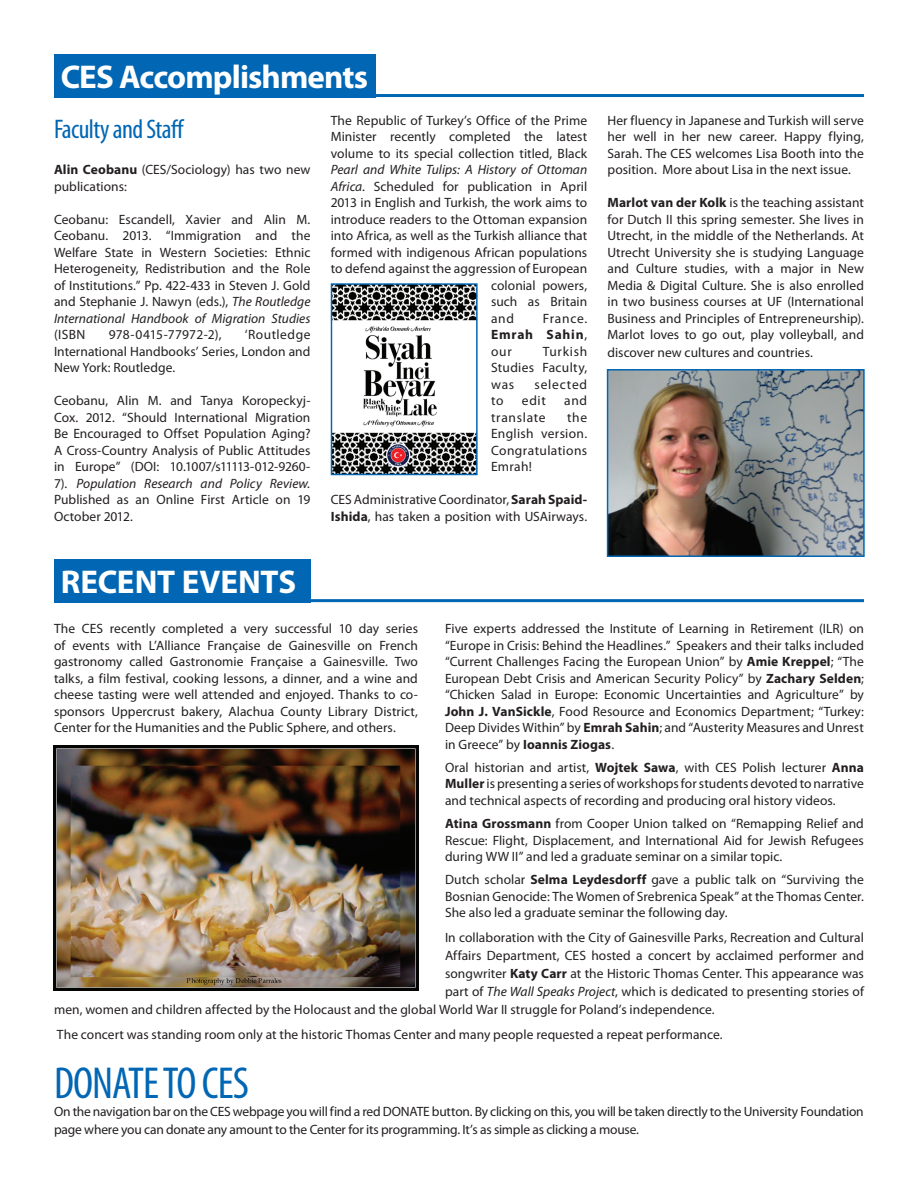
<style>
.page{position:relative;width:918px;height:1188px;background:#fff}
.page>*{position:absolute;margin:0;border:0;box-sizing:border-box;transform-origin:0 0}
.t1{font:condensed 45px "Myriad Pro";letter-spacing:-.02em;color:#0166b3}
.t2{font:700 33px "Myriad Pro";letter-spacing:-.025em;color:#fff}
.t3{font:700 33px "Myriad Pro";letter-spacing:-.005em;color:#fff}
.t4{font:condensed 27px "Myriad Pro";letter-spacing:-.02em;color:#0166b3}
.t5{font:13.5px/16.5px "Myriad Pro";letter-spacing:.005em;color:#231f20;text-align:justify}
.t6{font:13.5px/18px "Myriad Pro";letter-spacing:-.015em;color:#231f20}
.t7{font:italic 13.5px "Myriad Pro";color:#231f20}
.t8{font:13.5px "Myriad Pro";letter-spacing:.05em;color:#231f20}
.t9{font:13.5px "Myriad Pro";letter-spacing:.06em;color:#231f20}
.s1{font-weight:700}
.s2{font-style:italic}
</style>
<div class="page">
<hr style="left:54px;top:599px;width:810px;height:3px;background:#0166b3">
<hr style="left:54px;top:94px;width:810px;height:3px;background:#0166b3">
<div style="left:54px;top:559px;width:256px;height:43px;background:#0166b3"></div>
<img style="left:54px;top:745px;width:364px;height:245px">
<div style="left:54px;top:54px;width:322px;height:43px;background:#0166b3"></div>
<img style="left:333px;top:285px;width:143px;height:188px">
<div style="left:331px;top:283px;width:147px;height:192px;border:1px solid #0166b3"></div>
<img style="left:610px;top:372px;width:252px;height:182px">
<div style="left:607px;top:369px;width:258px;height:188px;border:2px solid #0166b3"></div>
<h2 class="t2" style="left:61px;top:55px;width:309px">CES Accomplishments</h2>
<h3 class="t4" style="left:54px;top:113px;width:132px">Faculty and Staff</h3>
<p class="t5" style="left:54px;top:161px;width:258px"><span class="s1">Alin Ceobanu</span> (CES/Sociology) has two new publications:</p>
<p class="t5" style="left:54px;top:211px;width:258px">Ceobanu: Escandell, Xavier and Alin M.<br>Ceobanu. 2013. “Immigration and the Welfare State in Western Societies: Ethnic Heterogeneity, Redistribution and the Role of Institutions.” Pp. 422-433 in Steven J. Gold and Stephanie J. Nawyn (eds.), <span class="s2">The Routledge International Handbook of Migration Studies</span></p>
<p class="t5" style="left:54px;top:326px;width:33px">(ISBN</p>
<p class="t5" style="left:109px;top:326px;width:114px">978-0415-77972-2),</p>
<p class="t5" style="left:331px;top:112px;width:258px">The Republic of Turkey’s Office of the Prime Minister recently completed the latest volume to its special collection titled, Black</p>
<p class="t7" style="left:331px;top:161px;width:258px">Pearl and White Tulips: A History of Ottoman</p>
<p class="t5" style="left:331px;top:178px;width:258px"><span class="s2">Africa</span>. Scheduled for publication in April</p>
<p class="t5" style="left:331px;top:194px;width:258px">2013 in English and Turkish, the work aims to</p>
<p class="t5" style="left:331px;top:211px;width:258px">introduce readers to the Ottoman expansion</p>
<p class="t5" style="left:331px;top:227px;width:258px">into Africa, as well as the Turkish alliance that</p>
<p class="t5" style="left:331px;top:244px;width:258px">formed with indigenous African populations</p>
<p class="t5" style="left:331px;top:260px;width:258px">to defend against the aggression of European</p>
<p class="t5" style="left:491px;top:277px;width:98px">colonial powers,</p>
<p class="t5" style="left:491px;top:293px;width:98px">such as Britain</p>
<p class="t5" style="left:491px;top:310px;width:25px">and</p>
<p class="t5" style="left:491px;top:310px;width:98px;text-indent:52px">France.<br><span class="s1">Emrah Sahin</span>, our</p>
<p class="t5" style="left:54px;top:326px;width:258px;text-indent:191px">‘Routledge International Handbooks’ Series, London and New York: Routledge.</p>
<p class="t5" style="left:54px;top:392px;width:258px">Ceobanu, Alin M. and Tanya Koropeckyj-Cox. 2012. “Should International Migration Be Encouraged to Offset Population Aging?<br>A Cross-Country Analysis of Public Attitudes in Europe” (DOI: 10.1007/s11113-012-9260- 7). <span class="s2">Population Research and Policy Review.<br></span>Published as an Online First Article on 19<br>October 2012.</p>
<p class="t5" style="left:491px;top:343px;width:98px;text-indent:52px">Turkish Studies Faculty, was</p>
<p class="t9" style="left:535px;top:376px;width:54px">selected</p>
<p class="t5" style="left:491px;top:392px;width:14px">to</p>
<p class="t5" style="left:522px;top:392px;width:26px">edit</p>
<p class="t5" style="left:564px;top:392px;width:25px">and</p>
<p class="t8" style="left:491px;top:409px;width:56px">translate</p>
<p class="t5" style="left:491px;top:409px;width:98px;text-indent:76px">the English version.<br>Congratulations Emrah!</p>
<p class="t5" style="left:331px;top:491px;width:258px">CES Administrative Coordinator, <span class="s1">Sarah Spaid-<br>Ishida</span>, has taken a position with USAirways.</p>
<p class="t5" style="left:608px;top:112px;width:258px">Her fluency in Japanese and Turkish will serve her well in her new career. Happy flying, Sarah. The CES welcomes Lisa Booth into the position. More about Lisa in the next issue.</p>
<p class="t5" style="left:608px;top:194px;width:258px"><span class="s1">Marlot van der Kolk</span> is the teaching assistant for Dutch II this spring semester. She lives in Utrecht, in the middle of the Netherlands. At Utrecht University she is studying Language and Culture studies, with a major in New Media &amp; Digital Culture. She is also enrolled in two business courses at UF (International Business and Principles of Entrepreneurship).<br>Marlot loves to go out, play volleyball, and</p>
<p class="t5" style="left:608px;top:344px;width:207px">discover new cultures and countries.</p>
<h2 class="t3" style="left:61px;top:560px;width:237px">RECENT EVENTS</h2>
<p class="t5" style="left:54px;top:620px;width:366px">The CES recently completed a very successful 10 day series of events with L’Alliance Française de Gainesville on French gastronomy called Gastronomie Française a Gainesville. Two talks, a film festival, cooking lessons, a dinner, and a wine and cheese tasting were well attended and enjoyed. Thanks to co&shy;sponsors Uppercrust bakery, Alachua County Library District, Center for the Humanities and the Public Sphere, and others.</p>
<p class="t5" style="left:445px;top:620px;width:420px">Five experts addressed the Institute of Learning in Retirement (ILR) on “Europe in Crisis: Behind the Headlines.” Speakers and their talks included “Current Challenges Facing the European Union” by <span class="s1">Amie Kreppel</span>; “The European Debt Crisis and American Security Policy” by <span class="s1">Zachary Selden</span>; “Chicken Salad in Europe: Economic Uncertainties and Agriculture” by <span class="s1">John J. VanSickle</span>, Food Resource and Economics Department; “Turkey:<br>Deep Divides Within” by <span class="s1">Emrah Sahin</span>; and “Austerity Measures and Unrest in Greece” by <span class="s1">Ioannis Ziogas</span>.</p>
<p class="t5" style="left:445px;top:759px;width:420px">Oral historian and artist, <span class="s1">Wojtek Sawa</span>, with CES Polish lecturer <span class="s1">Anna Muller</span> is presenting a series of workshops for students devoted to narrative and technical aspects of recording and producing oral history videos.</p>
<p class="t5" style="left:445px;top:815px;width:420px"><span class="s1">Atina Grossmann</span> from Cooper Union talked on “Remapping Relief and Rescue: Flight, Displacement, and International Aid for Jewish Refugees during WW II” and led a graduate seminar on a similar topic.</p>
<p class="t5" style="left:445px;top:871px;width:420px">Dutch scholar <span class="s1">Selma Leydesdorff</span> gave a public talk on “Surviving the Bosnian Genocide: The Women of Srebrenica Speak” at the Thomas Center.<br>She also led a graduate seminar the following day.</p>
<p class="t5" style="left:445px;top:929px;width:420px">In collaboration with the City of Gainesville Parks, Recreation and Cultural</p>
<p class="t5" style="left:445px;top:947px;width:420px">Affairs Department, CES hosted a concert by acclaimed performer and</p>
<p class="t5" style="left:445px;top:965px;width:420px">songwriter <span class="s1">Katy Carr</span> at the Historic Thomas Center. This appearance was</p>
<p class="t5" style="left:445px;top:983px;width:420px">part of <span class="s2">The Wall Speaks Project</span>, which is dedicated to presenting stories of</p>
<p class="t5" style="left:54px;top:1001px;width:662px">men, women and children affected by the Holocaust and the global World War II struggle for Poland’s independence.</p>
<p class="t5" style="left:57px;top:1026px;width:667px">The concert was standing room only at the historic Thomas Center and many people requested a repeat performance.</p>
<h1 class="t1" style="left:54px;top:1056px;width:197px">DONATE TO CES</h1>
<p class="t6" style="left:54px;top:1102px;width:811px">On the navigation bar on the CES webpage you will find a red DONATE button. By clicking on this, you will be taken directly to the University Foundation page where you can donate any amount to the Center for its programming. It’s as simple as clicking a mouse.</p>
</div>
